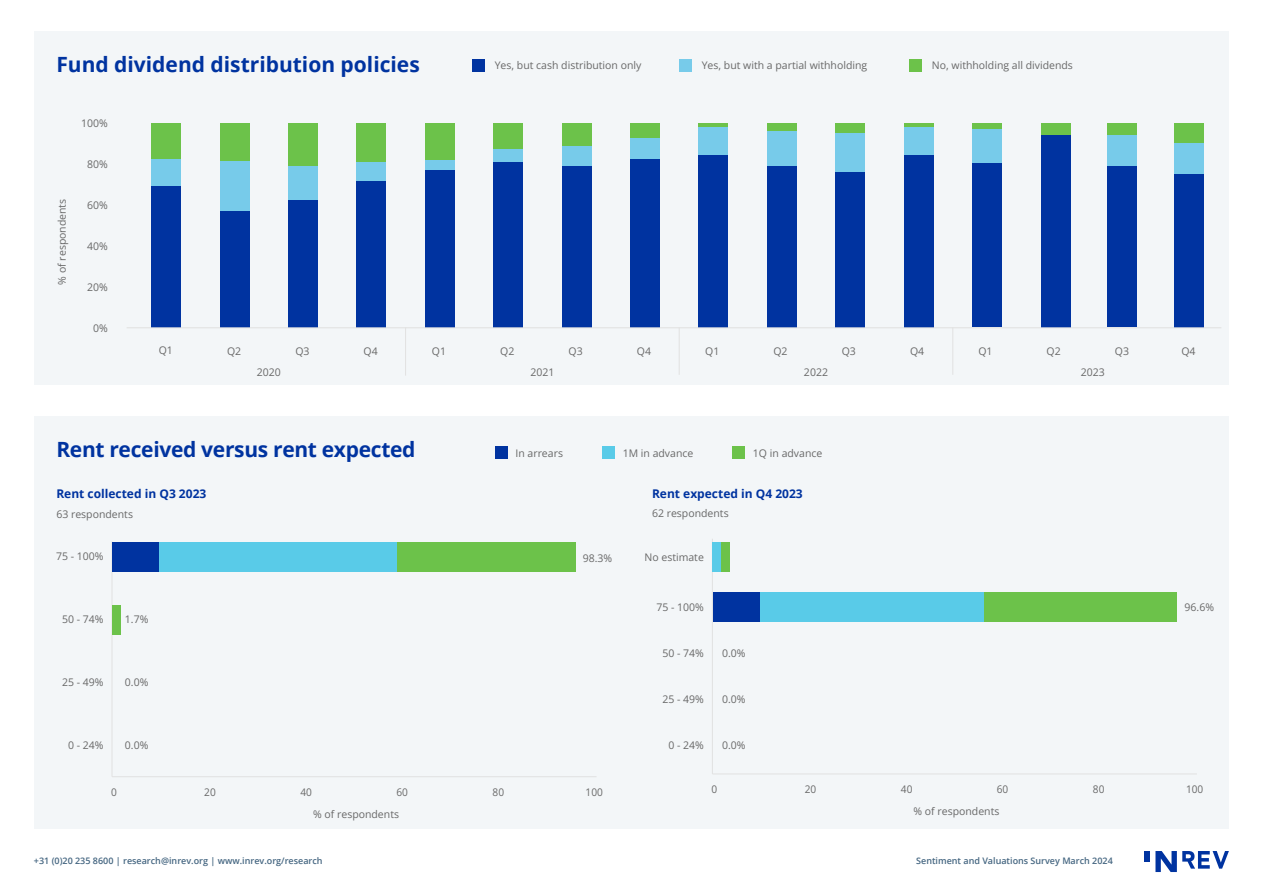
<style>
.page{position:relative;width:1263px;height:893px;background:#fff}
.page>*{position:absolute;margin:0;border:0;box-sizing:border-box;transform-origin:0 0}
.t1{font:700 21px "Open Sans";color:#0033a0}
.t2{font:700 12px "Open Sans";color:#0033a0}
.t3{font:10.5px "Open Sans";color:#686868}
.t4{font:10.5px "Open Sans";color:#686868;scale:.96 1}
.t5{font:600 9px "Open Sans";color:#456681}
</style>
<div class="page">
<div style="left:34px;top:31px;width:1195px;height:354px;background:#f3f6f8"></div>
<div style="left:472px;top:59px;width:12px;height:13px;background:#0033a0"></div>
<div style="left:679px;top:59px;width:12px;height:13px;background:#77cbea"></div>
<div style="left:909px;top:59px;width:13px;height:13px;background:#6cc24a"></div>
<div style="left:151px;top:158px;width:30px;height:28px;background:#77cbea"></div>
<div style="left:151px;top:123px;width:30px;height:36px;background:#6cc24a"></div>
<div style="left:151px;top:186px;width:30px;height:141px;background:#0033a0"></div>
<div style="left:220px;top:123px;width:30px;height:39px;background:#6cc24a"></div>
<div style="left:220px;top:161px;width:30px;height:50px;background:#77cbea"></div>
<div style="left:220px;top:211px;width:30px;height:116px;background:#0033a0"></div>
<div style="left:288px;top:123px;width:30px;height:43px;background:#6cc24a"></div>
<div style="left:288px;top:166px;width:30px;height:34px;background:#77cbea"></div>
<div style="left:288px;top:200px;width:30px;height:127px;background:#0033a0"></div>
<div style="left:356px;top:123px;width:30px;height:39px;background:#6cc24a"></div>
<div style="left:356px;top:162px;width:30px;height:19px;background:#77cbea"></div>
<div style="left:356px;top:181px;width:30px;height:146px;background:#0033a0"></div>
<div style="left:425px;top:123px;width:30px;height:38px;background:#6cc24a"></div>
<div style="left:425px;top:160px;width:30px;height:11px;background:#77cbea"></div>
<div style="left:425px;top:170px;width:30px;height:157px;background:#0033a0"></div>
<div style="left:493px;top:123px;width:30px;height:26px;background:#6cc24a"></div>
<div style="left:493px;top:149px;width:30px;height:13px;background:#77cbea"></div>
<div style="left:493px;top:162px;width:30px;height:165px;background:#0033a0"></div>
<div style="left:562px;top:123px;width:29px;height:23px;background:#6cc24a"></div>
<div style="left:562px;top:146px;width:29px;height:20px;background:#77cbea"></div>
<div style="left:562px;top:166px;width:29px;height:161px;background:#0033a0"></div>
<hr style="left:698px;top:123px;width:30px;height:4px;background:#6cc24a">
<div style="left:698px;top:127px;width:30px;height:28px;background:#77cbea"></div>
<div style="left:698px;top:155px;width:30px;height:172px;background:#0033a0"></div>
<div style="left:767px;top:123px;width:30px;height:9px;background:#6cc24a"></div>
<div style="left:767px;top:132px;width:30px;height:34px;background:#77cbea"></div>
<div style="left:767px;top:166px;width:30px;height:161px;background:#0033a0"></div>
<div style="left:1041px;top:123px;width:30px;height:12px;background:#6cc24a"></div>
<div style="left:1041px;top:135px;width:30px;height:192px;background:#0033a0"></div>
<div style="left:1107px;top:123px;width:30px;height:12px;background:#6cc24a"></div>
<div style="left:1107px;top:165px;width:30px;height:162px;background:#0033a0"></div>
<div style="left:1107px;top:135px;width:30px;height:30px;background:#77cbea"></div>
<div style="left:1174px;top:123px;width:30px;height:20px;background:#6cc24a"></div>
<div style="left:1174px;top:173px;width:30px;height:154px;background:#0033a0"></div>
<div style="left:1174px;top:143px;width:30px;height:30px;background:#77cbea"></div>
<div style="left:972px;top:123px;width:30px;height:6px;background:#6cc24a"></div>
<div style="left:972px;top:129px;width:30px;height:34px;background:#77cbea"></div>
<div style="left:972px;top:163px;width:30px;height:164px;background:#0033a0"></div>
<hr style="left:904px;top:123px;width:29px;height:4px;background:#6cc24a">
<div style="left:904px;top:127px;width:29px;height:28px;background:#77cbea"></div>
<div style="left:904px;top:155px;width:29px;height:172px;background:#0033a0"></div>
<div style="left:835px;top:123px;width:30px;height:10px;background:#6cc24a"></div>
<div style="left:835px;top:133px;width:30px;height:39px;background:#77cbea"></div>
<div style="left:835px;top:172px;width:30px;height:155px;background:#0033a0"></div>
<div style="left:630px;top:123px;width:30px;height:15px;background:#6cc24a"></div>
<div style="left:630px;top:138px;width:30px;height:28px;background:#77cbea"></div>
<div style="left:630px;top:159px;width:30px;height:168px;background:#0033a0"></div>
<hr style="left:127px;top:327px;width:1094px;height:1px;background:#e0e0e0">
<div style="left:1145px;top:851px;width:5px;height:10px;background:#0033a0"></div>
<svg style="left:1155px;top:851px;width:74px;height:21px"></svg>
<div style="left:34px;top:417px;width:1195px;height:412px;background:#f3f6f8"></div>
<hr style="left:112px;top:776px;width:484px;height:1px;background:#e1e1e1">
<hr style="left:112px;top:541px;width:1px;height:236px;background:#e1e1e1">
<hr style="left:712px;top:774px;width:485px;height:1px;background:#e1e1e1">
<hr style="left:712px;top:539px;width:1px;height:235px;background:#e1e1e1">
<div style="left:396px;top:542px;width:180px;height:29px;background:#6cc24a"></div>
<div style="left:159px;top:542px;width:237px;height:29px;background:#59cbe8"></div>
<div style="left:112px;top:542px;width:47px;height:29px;background:#0033a0"></div>
<div style="left:983px;top:592px;width:194px;height:29px;background:#6cc24a"></div>
<div style="left:759px;top:592px;width:224px;height:29px;background:#59cbe8"></div>
<div style="left:721px;top:542px;width:8px;height:29px;background:#6cc24a"></div>
<div style="left:713px;top:542px;width:8px;height:29px;background:#59cbe8"></div>
<div style="left:713px;top:592px;width:46px;height:29px;background:#0033a0"></div>
<div style="left:112px;top:605px;width:9px;height:29px;background:#6cc24a"></div>
<hr style="left:405px;top:327px;width:1px;height:49px;background:#e1e1e1">
<hr style="left:679px;top:327px;width:1px;height:48px;background:#e1e1e1">
<hr style="left:952px;top:327px;width:1px;height:48px;background:#e1e1e1">
<div style="left:495px;top:446px;width:13px;height:13px;background:#0033a0"></div>
<div style="left:602px;top:446px;width:13px;height:13px;background:#59cbe8"></div>
<div style="left:732px;top:446px;width:13px;height:13px;background:#6cc24a"></div>
<h1 class="t1" style="left:56px;top:50px;width:365px">Fund dividend distribution policies</h1>
<p class="t3" style="left:495px;top:58px;width:148px">Yes, but cash distribution only</p>
<p class="t3" style="left:702px;top:58px;width:167px">Yes, but with a partial withholding</p>
<p class="t3" style="left:932px;top:58px;width:143px">No, withholding all dividends</p>
<p class="t3" style="left:55px;top:285px;width:87px;rotate:-90deg">% of respondents</p>
<p class="t3" style="left:81px;top:116px;width:28px">100%</p>
<p class="t3" style="left:87px;top:157px;width:22px">80%</p>
<p class="t3" style="left:87px;top:198px;width:22px">60%</p>
<p class="t3" style="left:87px;top:239px;width:22px">40%</p>
<p class="t3" style="left:87px;top:280px;width:22px">20%</p>
<p class="t3" style="left:93px;top:321px;width:16px">0%</p>
<p class="t3" style="left:159px;top:343px;width:16px">Q1</p>
<p class="t3" style="left:227px;top:344px;width:16px">Q2</p>
<p class="t3" style="left:257px;top:365px;width:26px">2020</p>
<p class="t3" style="left:295px;top:344px;width:16px">Q3</p>
<p class="t3" style="left:364px;top:344px;width:16px">Q4</p>
<p class="t3" style="left:432px;top:344px;width:16px">Q1</p>
<p class="t3" style="left:500px;top:344px;width:16px">Q2</p>
<p class="t3" style="left:568px;top:344px;width:16px">Q3</p>
<p class="t3" style="left:637px;top:344px;width:16px">Q4</p>
<p class="t3" style="left:705px;top:344px;width:16px">Q1</p>
<p class="t3" style="left:773px;top:344px;width:16px">Q2</p>
<p class="t3" style="left:842px;top:344px;width:16px">Q3</p>
<p class="t3" style="left:910px;top:344px;width:16px">Q4</p>
<p class="t3" style="left:978px;top:344px;width:16px">Q1</p>
<p class="t3" style="left:1047px;top:344px;width:16px">Q2</p>
<p class="t3" style="left:1115px;top:344px;width:16px">Q3</p>
<p class="t3" style="left:1181px;top:344px;width:16px">Q4</p>
<p class="t3" style="left:530px;top:365px;width:26px">2021</p>
<p class="t3" style="left:804px;top:365px;width:26px">2022</p>
<p class="t3" style="left:1081px;top:365px;width:26px">2023</p>
<h1 class="t1" style="left:56px;top:435px;width:361px">Rent received versus rent expected</h1>
<p class="t3" style="left:515px;top:446px;width:49px">In arrears</p>
<p class="t3" style="left:623px;top:446px;width:72px">1M in advance</p>
<p class="t3" style="left:753px;top:446px;width:71px">1Q in advance</p>
<p class="t2" style="left:56px;top:485px;width:152px">Rent collected in Q3 2023</p>
<p class="t2" style="left:652px;top:485px;width:152px">Rent expected in Q4 2023</p>
<p class="t3" style="left:56px;top:507px;width:78px">63 respondents</p>
<p class="t3" style="left:652px;top:506px;width:78px">62 respondents</p>
<p class="t3" style="left:56px;top:549px;width:49px">75 - 100%</p>
<p class="t3" style="left:583px;top:551px;width:31px">98.3%</p>
<p class="t3" style="left:62px;top:612px;width:43px">50 - 74%</p>
<p class="t3" style="left:125px;top:612px;width:25px">1.7%</p>
<p class="t3" style="left:62px;top:675px;width:43px">25 - 49%</p>
<p class="t3" style="left:125px;top:675px;width:25px">0.0%</p>
<p class="t3" style="left:68px;top:738px;width:37px">0 - 24%</p>
<p class="t3" style="left:125px;top:738px;width:25px">0.0%</p>
<p class="t4" style="left:111px;top:784px;width:8px">0</p>
<p class="t4" style="left:204px;top:784px;width:14px">20</p>
<p class="t4" style="left:300px;top:784px;width:14px">40</p>
<p class="t4" style="left:396px;top:784px;width:14px">60</p>
<p class="t4" style="left:493px;top:784px;width:14px">80</p>
<p class="t4" style="left:586px;top:784px;width:20px">100</p>
<p class="t3" style="left:313px;top:807px;width:87px">% of respondents</p>
<p class="t3" style="left:644px;top:550px;width:61px">No estimate</p>
<p class="t3" style="left:656px;top:599px;width:49px">75 - 100%</p>
<p class="t3" style="left:662px;top:646px;width:43px">50 - 74%</p>
<p class="t3" style="left:662px;top:692px;width:43px">25 - 49%</p>
<p class="t3" style="left:668px;top:738px;width:37px">0 - 24%</p>
<p class="t3" style="left:722px;top:646px;width:25px">0.0%</p>
<p class="t3" style="left:722px;top:692px;width:25px">0.0%</p>
<p class="t3" style="left:722px;top:738px;width:25px">0.0%</p>
<p class="t3" style="left:1184px;top:600px;width:31px">96.6%</p>
<p class="t4" style="left:711px;top:782px;width:8px">0</p>
<p class="t4" style="left:805px;top:782px;width:14px">20</p>
<p class="t4" style="left:901px;top:782px;width:14px">40</p>
<p class="t4" style="left:997px;top:782px;width:14px">60</p>
<p class="t4" style="left:1093px;top:782px;width:14px">80</p>
<p class="t4" style="left:1186px;top:782px;width:20px">100</p>
<p class="t3" style="left:913px;top:804px;width:87px">% of respondents</p>
<p class="t5" style="left:34px;top:855px;width:290px">+31 (0)20 235 8600 | research@inrev.org | www.inrev.org/research</p>
<p class="t5" style="left:916px;top:855px;width:198px">Sentiment and Valuations Survey March 2024</p>
</div>
